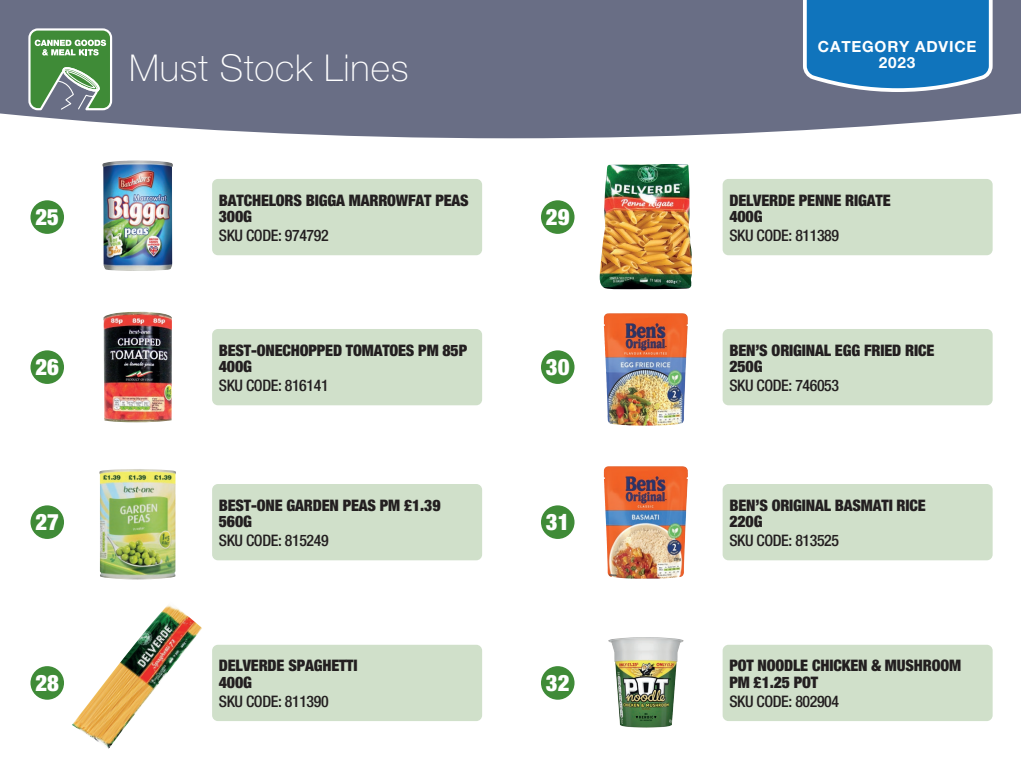
<style>
.page{position:relative;width:1021px;height:766px;background:#fff}
.page>*{position:absolute;margin:0;border:0;box-sizing:border-box;transform-origin:0 0}
.t1{font:37px "Helvetica Neue LT 35 Th";letter-spacing:.02em;color:#fff}
.t2{font:22.7px "Helvetica Neue LT 97 Blk Cn";color:#fff}
.t3{font:15.9px/16.8px "Helvetica Neue LT 97 Blk Cn";letter-spacing:-.01em;color:#231f20}
.t4{font:15.9px "Helvetica Neue LT 67 Md Cn";letter-spacing:-.025em;color:#231f20}
.t5{font:15.3px "Helvetica Neue LT 75 Bd";letter-spacing:.05em;color:#fff}
</style>
<div class="page">
<svg style="left:0;top:0;width:1020px;height:138px;fill:#696e85"></svg>
<svg style="left:801px;top:0;width:193px;height:94px"></svg>
<svg style="left:27px;top:27px;width:86px;height:85px"></svg>
<img style="left:102px;top:160px;width:71px;height:111px">
<img style="left:99px;top:469px;width:48px;height:110px">
<img style="left:103px;top:311px;width:69px;height:111px">
<img style="left:604px;top:313px;width:81px;height:112px">
<img style="left:599px;top:164px;width:93px;height:126px">
<img style="left:72px;top:605px;width:130px;height:143px">
<div style="left:29px;top:199px;width:36px;height:36px;background:#3f8b37;border-radius:50%"></div>
<div style="left:28px;top:198px;width:38px;height:38px;border:2px solid #fff;border-radius:50%"></div>
<div style="left:540px;top:199px;width:35px;height:36px;background:#3f8b37;border-radius:50%"></div>
<div style="left:539px;top:198px;width:37px;height:38px;border:2px solid #fff;border-radius:50%"></div>
<div style="left:29px;top:349px;width:36px;height:36px;background:#3f8b37;border-radius:50%"></div>
<div style="left:28px;top:348px;width:38px;height:38px;border:2px solid #fff;border-radius:50%"></div>
<div style="left:540px;top:349px;width:35px;height:36px;background:#3f8b37;border-radius:50%"></div>
<div style="left:539px;top:348px;width:37px;height:38px;border:2px solid #fff;border-radius:50%"></div>
<div style="left:29px;top:504px;width:36px;height:36px;background:#3f8b37;border-radius:50%"></div>
<div style="left:28px;top:503px;width:38px;height:38px;border:2px solid #fff;border-radius:50%"></div>
<div style="left:540px;top:504px;width:35px;height:36px;background:#3f8b37;border-radius:50%"></div>
<div style="left:539px;top:503px;width:37px;height:38px;border:2px solid #fff;border-radius:50%"></div>
<div style="left:29px;top:665px;width:36px;height:35px;background:#3f8b37;border-radius:50%"></div>
<div style="left:28px;top:663px;width:38px;height:38px;border:2px solid #fff;border-radius:50%"></div>
<div style="left:540px;top:665px;width:35px;height:35px;background:#3f8b37;border-radius:50%"></div>
<div style="left:539px;top:663px;width:37px;height:38px;border:2px solid #fff;border-radius:50%"></div>
<div style="left:212px;top:179px;width:270px;height:76px;background:#d0e0ca;border-radius:6px"></div>
<div style="left:722px;top:179px;width:270px;height:76px;background:#d0e0ca;border-radius:6px"></div>
<div style="left:212px;top:329px;width:270px;height:76px;background:#d0e0ca;border-radius:6px"></div>
<div style="left:722px;top:329px;width:270px;height:76px;background:#d0e0ca;border-radius:6px"></div>
<div style="left:212px;top:484px;width:270px;height:76px;background:#d0e0ca;border-radius:6px"></div>
<div style="left:722px;top:484px;width:270px;height:76px;background:#d0e0ca;border-radius:6px"></div>
<div style="left:212px;top:644px;width:270px;height:76px;background:#d0e0ca;border-radius:6px"></div>
<div style="left:722px;top:644px;width:270px;height:76px;background:#d0e0ca;border-radius:6px"></div>
<img style="left:604px;top:466px;width:77px;height:110px">
<img style="left:608px;top:637px;width:36px;height:61px">
<p class="t5" style="left:818px;top:37px;width:160px">CATEGORY ADVICE</p>
<h1 class="t1" style="left:129px;top:46px;width:281px">Must Stock Lines</h1>
<p class="t5" style="left:879px;top:53px;width:38px">2023</p>
<p class="t3" style="left:219px;top:191px;width:251px">BATCHELORS BIGGA MARROWFAT PEAS<br>300G</p>
<p class="t4" style="left:219px;top:226px;width:111px">SKU CODE: 974792</p>
<h2 class="t2" style="left:35px;top:204px;width:25px">25</h2>
<h2 class="t2" style="left:546px;top:204px;width:25px">29</h2>
<p class="t3" style="left:219px;top:341px;width:250px">BEST-ONECHOPPED TOMATOES PM 85P<br>400G</p>
<p class="t4" style="left:219px;top:376px;width:111px">SKU CODE: 816141</p>
<h2 class="t2" style="left:35px;top:354px;width:25px">26</h2>
<h2 class="t2" style="left:546px;top:354px;width:25px">30</h2>
<p class="t3" style="left:219px;top:496px;width:223px">BEST-ONE GARDEN PEAS PM £1.39<br>560G</p>
<p class="t4" style="left:219px;top:531px;width:111px">SKU CODE: 815249</p>
<h2 class="t2" style="left:35px;top:508px;width:25px">27</h2>
<h2 class="t2" style="left:546px;top:508px;width:25px">31</h2>
<p class="t3" style="left:219px;top:657px;width:140px">DELVERDE SPAGHETTI<br>400G</p>
<p class="t4" style="left:219px;top:692px;width:111px">SKU CODE: 811390</p>
<h2 class="t2" style="left:35px;top:669px;width:25px">28</h2>
<h2 class="t2" style="left:546px;top:669px;width:25px">32</h2>
<p class="t3" style="left:729px;top:191px;width:163px">DELVERDE PENNE RIGATE<br>400G</p>
<p class="t4" style="left:729px;top:226px;width:111px">SKU CODE: 811389</p>
<p class="t3" style="left:729px;top:341px;width:206px">BEN’S ORIGINAL EGG FRIED RICE<br>250G</p>
<p class="t4" style="left:729px;top:376px;width:111px">SKU CODE: 746053</p>
<p class="t3" style="left:729px;top:496px;width:198px">BEN’S ORIGINAL BASMATI RICE<br>220G</p>
<p class="t4" style="left:729px;top:531px;width:111px">SKU CODE: 813525</p>
<p class="t3" style="left:729px;top:657px;width:233px">POT NOODLE CHICKEN &amp; MUSHROOM<br>PM £1.25 POT</p>
<p class="t4" style="left:729px;top:692px;width:111px">SKU CODE: 802904</p>
</div>
